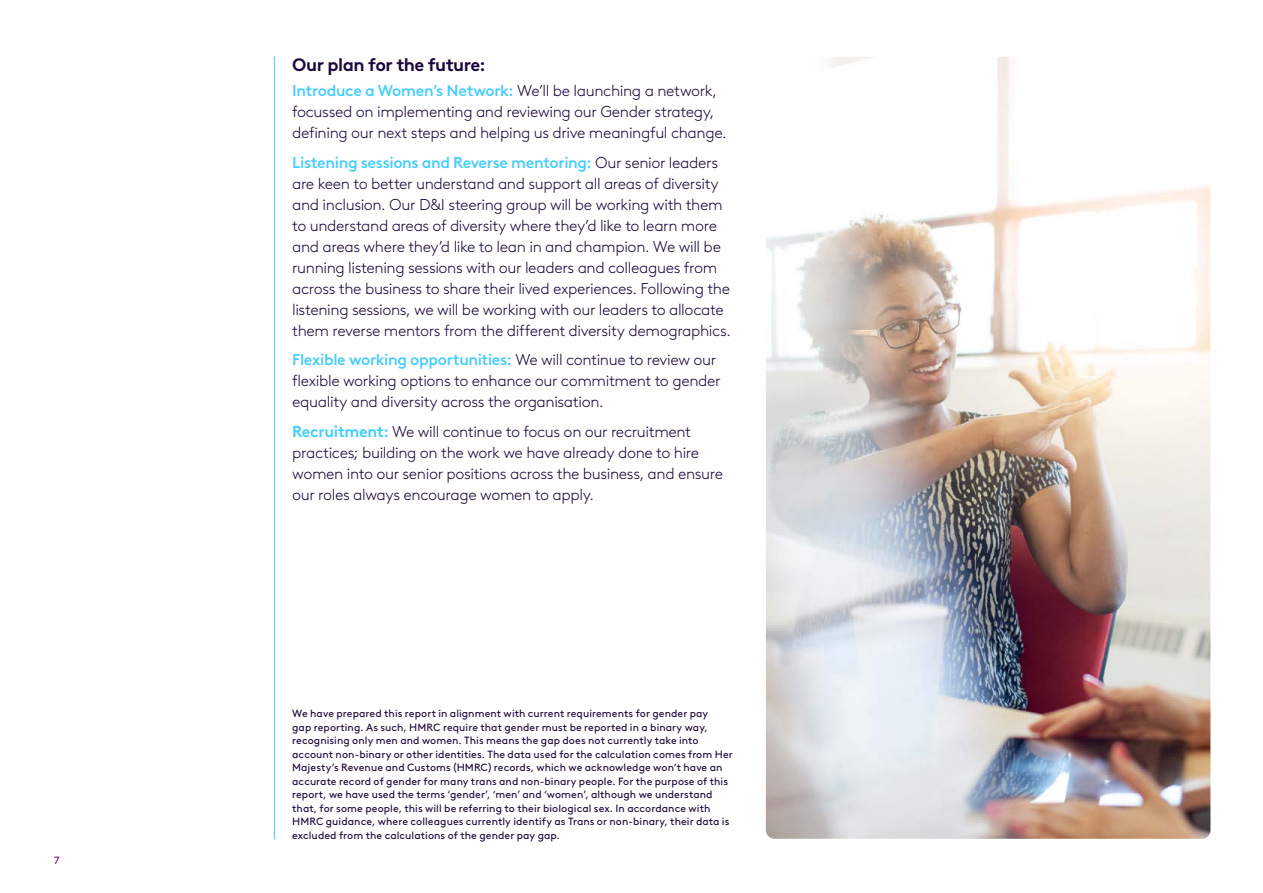
<style>
.page{position:relative;width:1263px;height:893px;background:#fff}
.page>*{position:absolute;margin:0;border:0;box-sizing:border-box;transform-origin:0 0}
.t1{font:700 18px "Brown LL";letter-spacing:-.03em;color:#1b073a}
.t2{font:300 15.75px/21px "Brown LL";letter-spacing:-.025em;color:#1b073a}
.t3{font:10.5px/13.5px "Brown LL";letter-spacing:.01em;color:#1b073a}
.t4{font:10.5px "Brown LL";color:#6d087c}
.s1{font-weight:500;color:#46cdff}
.s2{font-weight:700;color:#46cdff}
</style>
<div class="page">
<img style="left:766px;top:57px;width:444px;height:782px">
<hr style="left:274px;top:57px;width:1px;height:782px;background:#46cdff">
<p class="t4" style="left:54px;top:852px;width:7px">7</p>
<p class="t1" style="left:292px;top:51px;width:195px">Our plan for the future:</p>
<p class="t2" style="left:292px;top:79px;width:436px"><span class="s1">Introduce a Women’s Network:</span> We’ll be launching a network, focussed on implementing and reviewing our Gender strategy, defining our next steps and helping us drive meaningful change.</p>
<p class="t2" style="left:292px;top:151px;width:440px"><span class="s1">Listening sessions and Reverse mentoring:</span> Our senior leaders are keen to better understand and support all areas of diversity and inclusion. Our D&amp;I steering group will be working with them to understand areas of diversity where they’d like to learn more and areas where they’d like to lean in and champion. We will be running listening sessions with our leaders and colleagues from across the business to share their lived experiences. Following the listening sessions, we will be working with our leaders to allocate them reverse mentors from the different diversity demographics.</p>
<p class="t2" style="left:292px;top:348px;width:430px"><span class="s1">Flexible working opportunities:</span> We will continue to review our flexible working options to enhance our commitment to gender equality and diversity across the organisation.</p>
<p class="t2" style="left:292px;top:420px;width:432px"><span class="s2">Recruitment:</span> We will continue to focus on our recruitment practices; building on the work we have already done to hire women into our senior positions across the business, and ensure our roles always encourage women to apply.</p>
<p class="t3" style="left:292px;top:706px;width:442px">We have prepared this report in alignment with current requirements for gender pay<br>gap reporting. As such, HMRC require that gender must be reported in a binary way, recognising only men and women. This means the gap does not currently take into account non-binary or other identities. The data used for the calculation comes from Her Majesty’s Revenue and Customs (HMRC) records, which we acknowledge won’t have an accurate record of gender for many trans and non-binary people. For the purpose of this report, we have used the terms ‘gender’, ‘men’ and ‘women’, although we understand that, for some people, this will be referring to their biological sex. In accordance with HMRC guidance, where colleagues currently identify as Trans or non-binary, their data is excluded from the calculations of the gender pay gap.</p>
</div>
